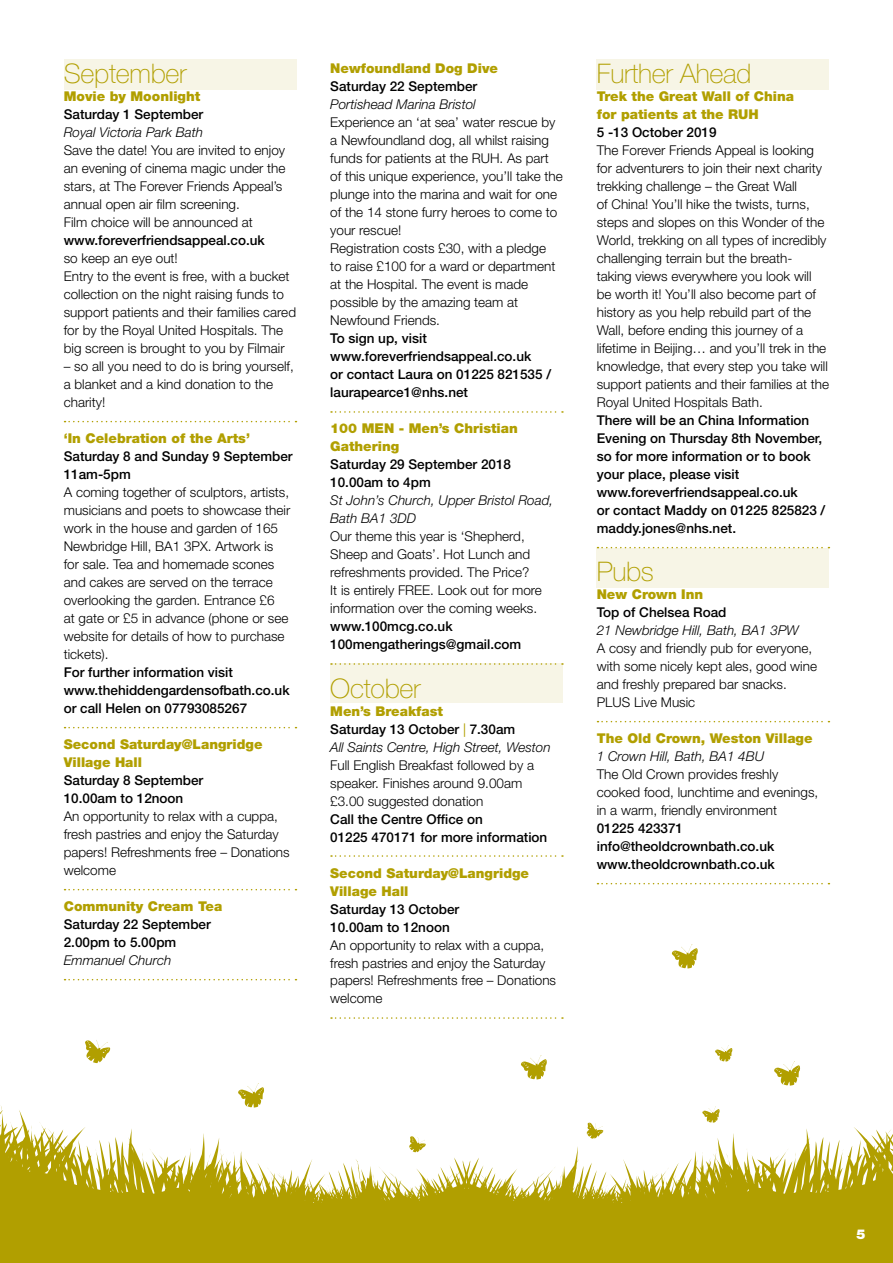
<style>
.page{position:relative;width:893px;height:1263px;background:#fff}
.page>*{position:absolute;margin:0;border:0;box-sizing:border-box;transform-origin:0 0}
.t1{font:100 27px "Helvetica Neue LT Std";letter-spacing:-.01em;color:#b19f00}
.t2{font:300 13.5px/18px "Helvetica Neue LT Std";color:#000}
.t3{font:500 13.5px/18px "Helvetica Neue LT Std";color:#000}
.t4{font:900 13.5px/18px "Helvetica Neue LT Std";color:#b19f00}
.t5{font:italic 300 13.5px/18px "Helvetica Neue LT Std";color:#000}
.t6{font:900 13.5px "Helvetica Neue LT Std";color:#fff}
.s1{font-weight:900;font-style:normal;color:#b19f00}
.s2{font-weight:500;font-style:normal}
.s3{font-weight:400;font-style:normal;color:#b19f00}
</style>
<div class="page">
<div style="left:64px;top:60px;width:232px;height:30px;background:#f7f5e6"></div>
<div style="left:597px;top:60px;width:232px;height:30px;background:#f7f5e6"></div>
<div style="left:597px;top:548px;width:232px;height:39px;background:#f7f5e6"></div>
<div style="left:330px;top:663px;width:233px;height:40px;background:#f7f5e6"></div>
<svg style="left:704px;top:1127px;width:189px;height:136px;fill:#b19f00"></svg>
<svg style="left:0;top:1105px;width:704px;height:158px;fill:#b19f00"></svg>
<svg style="left:65px;top:421px;width:231px;height:1px"></svg>
<svg style="left:65px;top:727px;width:231px;height:1px"></svg>
<svg style="left:65px;top:889px;width:231px;height:1px"></svg>
<svg style="left:65px;top:979px;width:231px;height:1px"></svg>
<svg style="left:331px;top:411px;width:232px;height:2px"></svg>
<svg style="left:331px;top:663px;width:232px;height:2px"></svg>
<svg style="left:331px;top:855px;width:232px;height:2px"></svg>
<svg style="left:331px;top:1017px;width:232px;height:2px"></svg>
<svg style="left:597px;top:547px;width:232px;height:1px"></svg>
<svg style="left:597px;top:721px;width:232px;height:1px"></svg>
<svg style="left:597px;top:883px;width:232px;height:1px"></svg>
<svg style="left:587px;top:1122px;width:17px;height:17px"></svg>
<svg style="left:409px;top:1136px;width:18px;height:17px"></svg>
<svg style="left:774px;top:1061px;width:26px;height:25px"></svg>
<svg style="left:671px;top:944px;width:27px;height:25px"></svg>
<svg style="left:521px;top:1055px;width:26px;height:25px"></svg>
<svg style="left:238px;top:1083px;width:26px;height:25px"></svg>
<svg style="left:85px;top:1040px;width:26px;height:23px"></svg>
<svg style="left:702px;top:1106px;width:18px;height:17px"></svg>
<svg style="left:715px;top:1045px;width:18px;height:17px"></svg>
<h1 class="t1" style="left:64px;top:58px;width:124px">September</h1>
<p class="t4" style="left:64px;top:87px;width:138px">Movie by Moonlight</p>
<p class="t3" style="left:64px;top:105px;width:141px">Saturday 1 September</p>
<p class="t5" style="left:64px;top:123px;width:141px">Royal Victoria Park Bath</p>
<p class="t2" style="left:64px;top:141px;width:223px">Save the date! You are invited to enjoy an evening of cinema magic under the stars, at The Forever Friends Appeal’s annual open air film screening.<br>Film choice will be announced at</p>
<p class="t3" style="left:64px;top:231px;width:203px">www.foreverfriendsappeal.co.uk</p>
<p class="t2" style="left:64px;top:249px;width:234px">so keep an eye out!<br>Entry to the event is free, with a bucket collection on the night raising funds to support patients and their families cared for by the Royal United Hospitals. The big screen is brought to you by Filmair</p>
<p class="t2" style="left:64px;top:357px;width:232px">– so all you need to do is bring yourself, a blanket and a kind donation to the charity!</p>
<p class="t4" style="left:64px;top:429px;width:188px">‘In Celebration of the Arts’</p>
<p class="t3" style="left:64px;top:447px;width:230px">Saturday 8 and Sunday 9 September<br>11am-5pm</p>
<p class="t2" style="left:64px;top:483px;width:228px">A coming together of sculptors, artists, musicians and poets to showcase their work in the house and garden of 165<br>Newbridge Hill, BA1 3PX. Artwork is for sale. Tea and homemade scones and cakes are served on the terrace overlooking the garden. Entrance £6<br>at gate or £5 in advance (phone or see website for details of how to purchase tickets).</p>
<p class="t3" style="left:64px;top:663px;width:227px">For further information visit www.thehiddengardensofbath.co.uk or call Helen on 07793085267</p>
<p class="t4" style="left:64px;top:735px;width:200px">Second Saturday@Langridge<br>Village Hall</p>
<p class="t3" style="left:64px;top:771px;width:141px">Saturday 8 September<br>10.00am to 12noon</p>
<p class="t2" style="left:64px;top:807px;width:227px">An opportunity to relax with a cuppa, fresh pastries and enjoy the Saturday papers! Refreshments free – Donations welcome</p>
<p class="t4" style="left:64px;top:897px;width:160px">Community Cream Tea</p>
<p class="t3" style="left:64px;top:915px;width:149px">Saturday 22 September<br>2.00pm to 5.00pm</p>
<p class="t5" style="left:64px;top:951px;width:109px">Emmanuel Church</p>
<p class="t4" style="left:330px;top:60px;width:169px">Newfoundland Dog Dive</p>
<p class="t3" style="left:330px;top:77px;width:149px">Saturday 22 September</p>
<p class="t5" style="left:330px;top:95px;width:147px">Portishead Marina Bristol</p>
<p class="t2" style="left:330px;top:113px;width:234px">Experience an ‘at sea’ water rescue by a Newfoundland dog, all whilst raising funds for patients at the RUH. As part of this unique experience, you’ll take the plunge into the marina and wait for one of the 14 stone furry heroes to come to your rescue!<br>Registration costs £30, with a pledge<br>to raise £100 for a ward or department at the Hospital. The event is made possible by the amazing team at Newfound Friends.</p>
<p class="t3" style="left:330px;top:329px;width:222px">To sign up, visit www.foreverfriendsappeal.co.uk<br>or contact Laura on 01225 821535 / laurapearce1@nhs.net</p>
<p class="t4" style="left:330px;top:419px;width:189px">100 MEN - Men’s Christian<br>Gathering</p>
<p class="t3" style="left:330px;top:455px;width:182px">Saturday 29 September 2018<br>10.00am to 4pm</p>
<p class="t5" style="left:330px;top:491px;width:225px">St John’s Church, Upper Bristol Road,<br>Bath BA1 3DD</p>
<p class="t2" style="left:330px;top:527px;width:213px">Our theme this year is ‘Shepherd, Sheep and Goats’. Hot Lunch and refreshments provided. The Price?<br>It is entirely FREE. Look out for more information over the coming weeks.</p>
<p class="t3" style="left:330px;top:617px;width:193px">www.100mcg.co.uk<br>100mengatherings@gmail.com</p>
<h1 class="t1" style="left:330px;top:672px;width:92px">October</h1>
<p class="t5" style="left:330px;top:701px;width:222px"><span class="s1">Men’s Breakfast<br></span><span class="s2">Saturday 13 October</span> <span class="s3">|</span> <span class="s2">7.30am<br></span>All Saints Centre, High Street, Weston</p>
<p class="t2" style="left:330px;top:755px;width:205px">Full English Breakfast followed by a speaker. Finishes around 9.00am £3.00 suggested donation</p>
<p class="t3" style="left:330px;top:809px;width:219px">Call the Centre Office on<br>01225 470171 for more information</p>
<p class="t4" style="left:330px;top:864px;width:200px">Second Saturday@Langridge<br>Village Hall</p>
<p class="t3" style="left:330px;top:899px;width:131px">Saturday 13 October<br>10.00am to 12noon</p>
<p class="t2" style="left:330px;top:935px;width:227px">An opportunity to relax with a cuppa, fresh pastries and enjoy the Saturday papers! Refreshments free – Donations welcome</p>
<h1 class="t1" style="left:597px;top:58px;width:156px">Further Ahead</h1>
<p class="t4" style="left:597px;top:87px;width:199px">Trek the Great Wall of China for patients at the RUH</p>
<p class="t3" style="left:597px;top:123px;width:121px">5 -13 October 2019</p>
<p class="t2" style="left:597px;top:141px;width:234px">The Forever Friends Appeal is looking for adventurers to join their next charity trekking challenge – the Great Wall<br>of China! You’ll hike the twists, turns, steps and slopes on this Wonder of the World, trekking on all types of incredibly challenging terrain but the breath&shy;taking views everywhere you look will be worth it! You’ll also become part of history as you help rebuild part of the Wall, before ending this journey of a lifetime in Beijing… and you’ll trek in the knowledge, that every step you take will support patients and their families at the Royal United Hospitals Bath.</p>
<p class="t3" style="left:597px;top:411px;width:230px">There will be an China Information<br>Evening on Thursday 8th November, so for more information or to book your place, please visit www.foreverfriendsappeal.co.uk<br>or contact Maddy on 01225 825823 / maddy.jones@nhs.net.</p>
<h1 class="t1" style="left:597px;top:556px;width:59px">Pubs</h1>
<p class="t4" style="left:597px;top:585px;width:108px">New Crown Inn</p>
<p class="t3" style="left:597px;top:603px;width:131px">Top of Chelsea Road</p>
<p class="t5" style="left:597px;top:621px;width:204px">21 Newbridge Hill, Bath, BA1 3PW</p>
<p class="t2" style="left:597px;top:639px;width:222px">A cosy and friendly pub for everyone, with some nicely kept ales, good wine and freshly prepared bar snacks.<br>PLUS Live Music</p>
<p class="t4" style="left:597px;top:729px;width:217px">The Old Crown, Weston Village</p>
<p class="t5" style="left:597px;top:747px;width:169px">1 Crown Hill, Bath, BA1 4BU</p>
<p class="t2" style="left:597px;top:765px;width:223px">The Old Crown provides freshly cooked food, lunchtime and evenings, in a warm, friendly environment</p>
<p class="t3" style="left:597px;top:819px;width:180px">01225 423371 info@theoldcrownbath.co.uk www.theoldcrownbath.co.uk</p>
<p class="t6" style="left:857px;top:1226px;width:11px">5</p>
</div>
